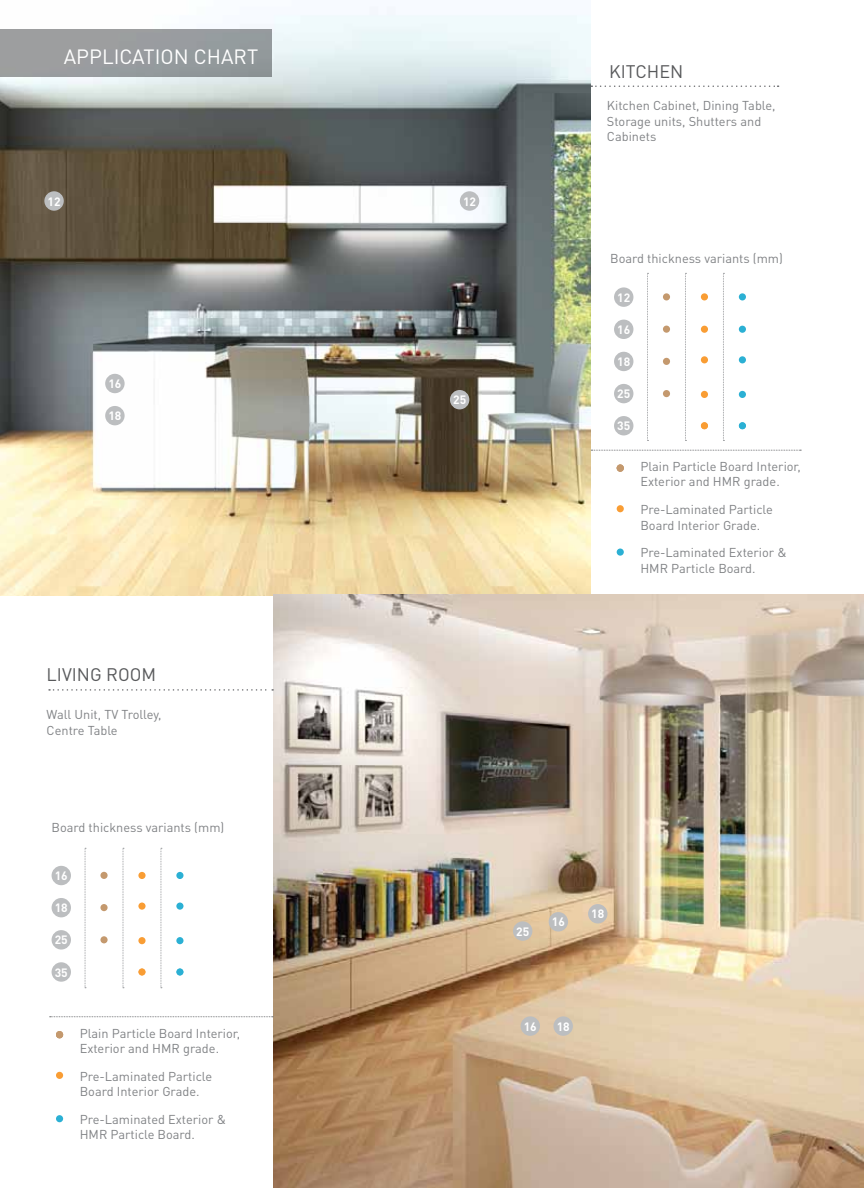
<style>
.page{position:relative;width:864px;height:1188px;background:#fff}
.page>*{position:absolute;margin:0;border:0;box-sizing:border-box;transform-origin:0 0}
.t1{font:20.4px "DIN Pro";color:#fff}
.t2{font:18px "DIN Pro";color:#58595b}
.t3{font:12.75px/15.3px "DIN Pro";color:#808285}
.t4{font:700 12px "DIN Pro";color:#fff}
</style>
<div class="page">
<img style="left:0;top:7px;width:591px;height:588px">
<img style="left:273px;top:594px;width:591px;height:594px">
<div style="left:614px;top:320px;width:19px;height:19px;background:#bcbec0;border-radius:50%"></div>
<div style="left:521px;top:1016px;width:19px;height:20px;background:#bcbec0;border-radius:50%"></div>
<div style="left:549px;top:912px;width:19px;height:20px;background:#bcbec0;border-radius:50%"></div>
<div style="left:105px;top:374px;width:20px;height:19px;background:#bcbec0;border-radius:50%"></div>
<div style="left:614px;top:287px;width:19px;height:20px;background:#bcbec0;border-radius:50%"></div>
<div style="left:460px;top:191px;width:19px;height:20px;background:#bcbec0;border-radius:50%"></div>
<div style="left:44px;top:191px;width:20px;height:20px;background:#bcbec0;border-radius:50%"></div>
<div style="left:614px;top:416px;width:19px;height:19px;background:#bcbec0;border-radius:50%"></div>
<div style="left:614px;top:352px;width:19px;height:19px;background:#bcbec0;border-radius:50%"></div>
<div style="left:553px;top:1016px;width:20px;height:20px;background:#bcbec0;border-radius:50%"></div>
<div style="left:588px;top:904px;width:20px;height:20px;background:#bcbec0;border-radius:50%"></div>
<div style="left:105px;top:406px;width:20px;height:19px;background:#bcbec0;border-radius:50%"></div>
<div style="left:614px;top:384px;width:19px;height:19px;background:#bcbec0;border-radius:50%"></div>
<div style="left:513px;top:921px;width:19px;height:20px;background:#bcbec0;border-radius:50%"></div>
<div style="left:450px;top:390px;width:19px;height:19px;background:#bcbec0;border-radius:50%"></div>
<svg style="left:647px;top:273px;width:2px;height:168px"></svg>
<svg style="left:685px;top:273px;width:1px;height:168px"></svg>
<svg style="left:723px;top:273px;width:1px;height:168px"></svg>
<div style="left:56px;top:1031px;width:7px;height:8px;background:#c4996e;border-radius:50%"></div>
<div style="left:617px;top:505px;width:7px;height:7px;background:#f99d34;border-radius:50%"></div>
<div style="left:56px;top:1072px;width:7px;height:7px;background:#f99d34;border-radius:50%"></div>
<div style="left:617px;top:549px;width:7px;height:7px;background:#2bb0d4;border-radius:50%"></div>
<div style="left:56px;top:1115px;width:7px;height:7px;background:#2bb0d4;border-radius:50%"></div>
<div style="left:617px;top:464px;width:7px;height:8px;background:#c4996e;border-radius:50%"></div>
<div style="left:663px;top:293px;width:7px;height:7px;background:#c4996e;border-radius:50%"></div>
<div style="left:663px;top:326px;width:7px;height:7px;background:#c4996e;border-radius:50%"></div>
<div style="left:663px;top:358px;width:7px;height:7px;background:#c4996e;border-radius:50%"></div>
<div style="left:663px;top:390px;width:7px;height:7px;background:#c4996e;border-radius:50%"></div>
<div style="left:701px;top:293px;width:7px;height:7px;background:#f99d34;border-radius:50%"></div>
<div style="left:701px;top:326px;width:7px;height:7px;background:#f99d34;border-radius:50%"></div>
<div style="left:701px;top:356px;width:7px;height:7px;background:#f99d34;border-radius:50%"></div>
<div style="left:701px;top:391px;width:7px;height:7px;background:#f99d34;border-radius:50%"></div>
<div style="left:701px;top:422px;width:7px;height:7px;background:#f99d34;border-radius:50%"></div>
<div style="left:739px;top:293px;width:7px;height:7px;background:#2bb0d4;border-radius:50%"></div>
<div style="left:739px;top:326px;width:7px;height:7px;background:#2bb0d4;border-radius:50%"></div>
<div style="left:739px;top:356px;width:7px;height:7px;background:#2bb0d4;border-radius:50%"></div>
<div style="left:739px;top:391px;width:7px;height:7px;background:#2bb0d4;border-radius:50%"></div>
<div style="left:739px;top:422px;width:7px;height:7px;background:#2bb0d4;border-radius:50%"></div>
<div style="left:52px;top:866px;width:19px;height:19px;background:#bcbec0;border-radius:50%"></div>
<div style="left:52px;top:962px;width:19px;height:20px;background:#bcbec0;border-radius:50%"></div>
<div style="left:52px;top:898px;width:19px;height:19px;background:#bcbec0;border-radius:50%"></div>
<div style="left:52px;top:930px;width:19px;height:20px;background:#bcbec0;border-radius:50%"></div>
<svg style="left:85px;top:848px;width:1px;height:140px"></svg>
<svg style="left:123px;top:848px;width:1px;height:140px"></svg>
<svg style="left:161px;top:848px;width:1px;height:140px"></svg>
<div style="left:100px;top:872px;width:8px;height:7px;background:#c4996e;border-radius:50%"></div>
<div style="left:100px;top:904px;width:8px;height:7px;background:#c4996e;border-radius:50%"></div>
<div style="left:100px;top:936px;width:8px;height:7px;background:#c4996e;border-radius:50%"></div>
<div style="left:138px;top:872px;width:8px;height:7px;background:#f99d34;border-radius:50%"></div>
<div style="left:138px;top:903px;width:8px;height:7px;background:#f99d34;border-radius:50%"></div>
<div style="left:138px;top:937px;width:8px;height:7px;background:#f99d34;border-radius:50%"></div>
<div style="left:138px;top:968px;width:8px;height:8px;background:#f99d34;border-radius:50%"></div>
<div style="left:176px;top:872px;width:8px;height:7px;background:#2bb0d4;border-radius:50%"></div>
<div style="left:176px;top:903px;width:8px;height:7px;background:#2bb0d4;border-radius:50%"></div>
<div style="left:176px;top:937px;width:8px;height:7px;background:#2bb0d4;border-radius:50%"></div>
<div style="left:176px;top:968px;width:8px;height:8px;background:#2bb0d4;border-radius:50%"></div>
<svg style="left:591px;top:85px;width:188px;height:2px"></svg>
<svg style="left:591px;top:450px;width:210px;height:1px"></svg>
<svg style="left:50px;top:1016px;width:223px;height:1px"></svg>
<svg style="left:49px;top:689px;width:224px;height:2px"></svg>
<div style="left:0;top:29px;width:272px;height:48px;background:#999c9f"></div>
<h1 class="t1" style="left:64px;top:43px;width:196px">APPLICATION CHART</h1>
<p class="t4" style="left:48px;top:193px;width:15px">12</p>
<p class="t4" style="left:463px;top:193px;width:15px">12</p>
<p class="t4" style="left:108px;top:376px;width:15px">16</p>
<p class="t4" style="left:108px;top:408px;width:15px">18</p>
<h2 class="t2" style="left:47px;top:662px;width:111px">LIVING ROOM</h2>
<p class="t3" style="left:47px;top:707px;width:116px">Wall Unit, TV Trolley,<br>Centre Table</p>
<p class="t3" style="left:52px;top:819px;width:174px">Board thickness variants (mm)</p>
<p class="t4" style="left:55px;top:868px;width:15px">16</p>
<p class="t4" style="left:55px;top:900px;width:15px">18</p>
<p class="t4" style="left:55px;top:932px;width:15px">25</p>
<p class="t4" style="left:55px;top:964px;width:15px">35</p>
<p class="t3" style="left:80px;top:1025px;width:162px">Plain Particle Board Interior,<br>Exterior and HMR grade.</p>
<p class="t3" style="left:80px;top:1068px;width:134px">Pre-Laminated Particle<br>Board Interior Grade.</p>
<p class="t3" style="left:80px;top:1111px;width:148px">Pre-Laminated Exterior &amp;<br>HMR Particle Board.</p>
<p class="t4" style="left:453px;top:392px;width:15px">25</p>
<h2 class="t2" style="left:609px;top:59px;width:76px">KITCHEN</h2>
<p class="t3" style="left:607px;top:98px;width:170px">Kitchen Cabinet, Dining Table,<br>Storage units, Shutters and<br>Cabinets</p>
<p class="t3" style="left:610px;top:250px;width:174px">Board thickness variants (mm)</p>
<p class="t4" style="left:617px;top:289px;width:15px">12</p>
<p class="t4" style="left:617px;top:321px;width:15px">16</p>
<p class="t4" style="left:617px;top:354px;width:15px">18</p>
<p class="t4" style="left:617px;top:386px;width:15px">25</p>
<p class="t4" style="left:617px;top:418px;width:15px">35</p>
<p class="t3" style="left:640px;top:458px;width:162px">Plain Particle Board Interior,<br>Exterior and HMR grade.</p>
<p class="t3" style="left:640px;top:502px;width:134px">Pre-Laminated Particle<br>Board Interior Grade.</p>
<p class="t3" style="left:640px;top:545px;width:148px">Pre-Laminated Exterior &amp;<br>HMR Particle Board.</p>
<p class="t4" style="left:516px;top:923px;width:15px">25</p>
<p class="t4" style="left:552px;top:914px;width:15px">16</p>
<p class="t4" style="left:591px;top:906px;width:15px">18</p>
<p class="t4" style="left:524px;top:1018px;width:15px">16</p>
<p class="t4" style="left:557px;top:1018px;width:15px">18</p>
</div>
